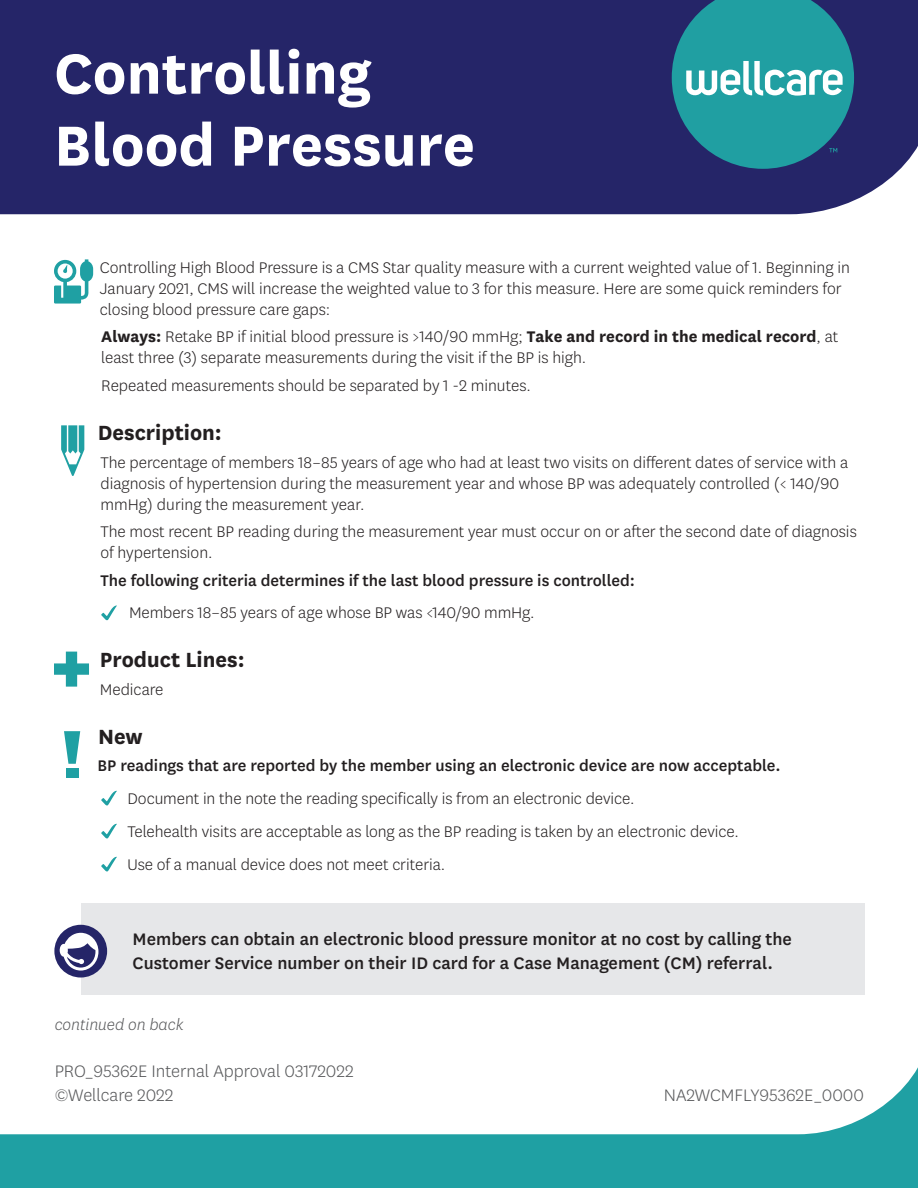
<style>
.page{position:relative;width:918px;height:1188px;background:#fff}
.page>*{position:absolute;margin:0;border:0;box-sizing:border-box;transform-origin:0 0}
.t1{font:700 66px/72px "Centene Sans";color:#fff}
.t2{font:700 24px "Centene Sans";color:#231f20}
.t3{font:500 19.5px/24px "Centene Sans";color:#231f20}
.t4{font:300 19.5px/23.4px "Centene Sans";color:#57585a}
.t5{font:300 18px/21px "Centene Sans";color:#231f20}
.t6{font:500 18px "Centene Sans";color:#231f20}
.t7{font:italic 300 18px "Centene Sans";color:#57585a}
.s1{font-weight:700}
</style>
<div class="page">
<div style="left:81px;top:903px;width:783px;height:92px;background:#e6e7e9"></div>
<div style="left:66px;top:768px;width:12px;height:10px;background:#1fa0a3"></div>
<div style="left:0;top:0;width:918px;height:214px;background:#252568"></div>
<svg style="left:672px;top:0;width:182px;height:169px;background:#318f9e"></svg>
<svg style="left:54px;top:259px;width:39px;height:45px"></svg>
<svg style="left:61px;top:425px;width:23px;height:51px"></svg>
<svg style="left:54px;top:652px;width:35px;height:35px"></svg>
<svg style="left:64px;top:731px;width:16px;height:33px"></svg>
<svg style="left:101px;top:605px;width:16px;height:16px"></svg>
<svg style="left:101px;top:790px;width:16px;height:16px"></svg>
<svg style="left:101px;top:823px;width:16px;height:16px"></svg>
<svg style="left:101px;top:856px;width:16px;height:16px"></svg>
<div style="left:54px;top:925px;width:53px;height:53px;background:#252568;border-radius:50%"></div>
<svg style="left:60px;top:933px;width:38px;height:38px"></svg>
<svg style="left:0;top:1067px;width:918px;height:121px"></svg>
<h1 class="t1" style="left:54px;top:33px;width:423px">Controlling<br>Blood Pressure</h1>
<p class="t5" style="left:100px;top:256px;width:752px">Controlling High Blood Pressure is a CMS Star quality measure with a current weighted value of 1. Beginning in<br>January 2021, CMS will increase the weighted value to 3 for this measure. Here are some quick reminders for closing blood pressure care gaps:</p>
<p class="t5" style="left:101px;top:326px;width:739px"><span class="s1">Always:</span> Retake BP if initial blood pressure is &gt;140/90 mmHg; <span class="s1">Take and record in the medical record</span>, at least three (3) separate measurements during the visit if the BP is high.</p>
<p class="t5" style="left:101px;top:375px;width:431px">Repeated measurements should be separated by 1 -2 minutes.</p>
<h2 class="t2" style="left:98px;top:416px;width:126px">Description:</h2>
<p class="t5" style="left:100px;top:451px;width:749px">The percentage of members 18–85 years of age who had at least two visits on different dates of service with a diagnosis of hypertension during the measurement year and whose BP was adequately controlled (&lt; 140/90 mmHg) during the measurement year.</p>
<p class="t5" style="left:100px;top:521px;width:758px">The most recent BP reading during the measurement year must occur on or after the second date of diagnosis of hypertension.</p>
<p class="t6" style="left:100px;top:569px;width:536px">The following criteria determines if the last blood pressure is controlled:</p>
<p class="t5" style="left:129px;top:602px;width:407px">Members 18–85 years of age whose BP was &lt;140/90 mmHg.</p>
<h2 class="t2" style="left:100px;top:643px;width:146px">Product Lines:</h2>
<p class="t5" style="left:100px;top:678px;width:65px">Medicare</p>
<h2 class="t2" style="left:98px;top:719px;width:46px">New</h2>
<p class="t6" style="left:98px;top:754px;width:685px">BP readings that are reported by the member using an electronic device are now acceptable.</p>
<p class="t5" style="left:128px;top:781px;width:613px;line-height:33px">Document in the note the reading specifically is from an electronic device.<br>Telehealth visits are acceptable as long as the BP reading is taken by an electronic device.<br>Use of a manual device does not meet criteria.</p>
<p class="t3" style="left:133px;top:926px;width:661px">Members can obtain an electronic blood pressure monitor at no cost by calling the<br>Customer Service number on their ID card for a Case Management (CM) referral.</p>
<p class="t7" style="left:55px;top:1013px;width:130px">continued on back</p>
<p class="t4" style="left:55px;top:1059px;width:300px">PRO_95362E Internal Approval 03172022 ©Wellcare 2022</p>
<p class="t4" style="left:664px;top:1082px;width:202px">NA2WCMFLY95362E_0000</p>
</div>
